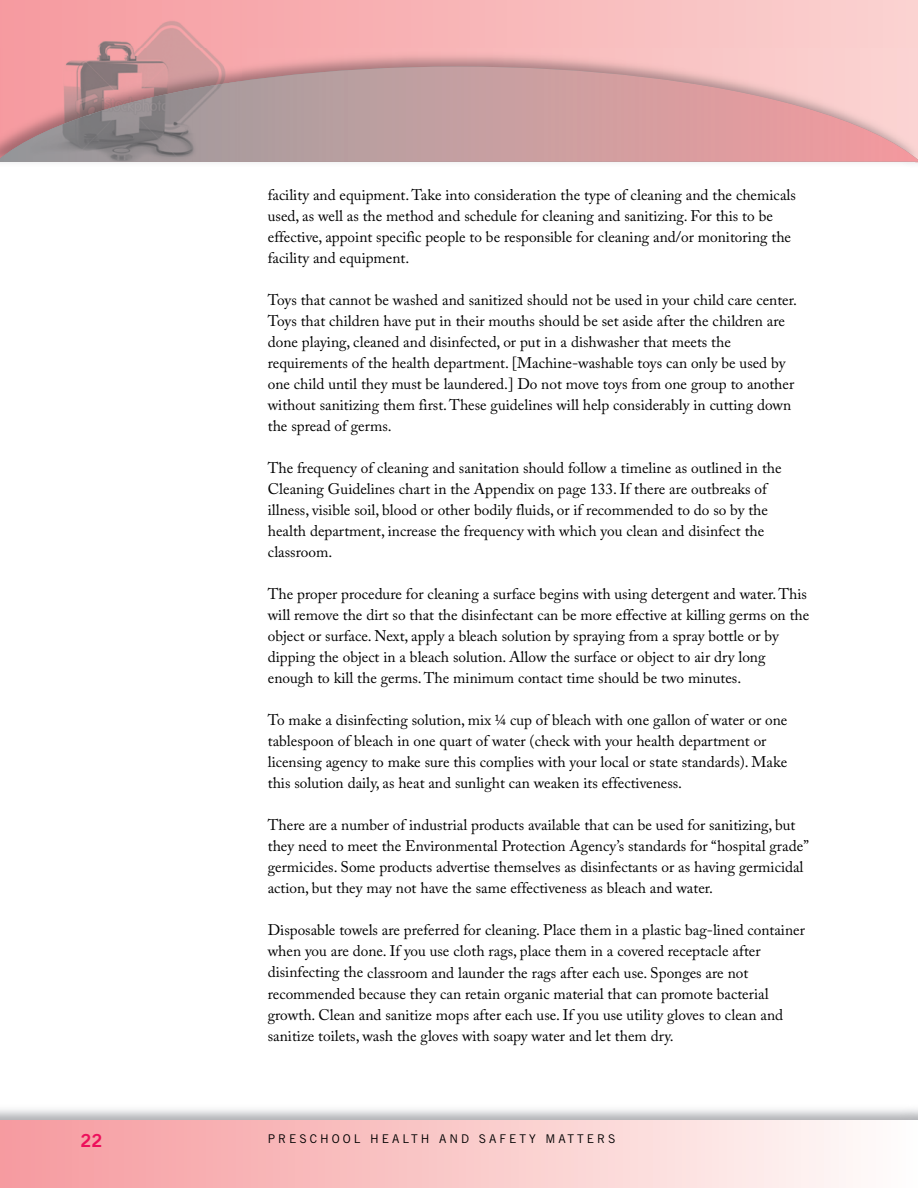
<style>
.page{position:relative;width:918px;height:1188px;background:#fff}
.page>*{position:absolute;margin:0;border:0;box-sizing:border-box;transform-origin:0 0}
.t1{font:18px "Trade Gothic Bold Two";color:#ed105b}
.t2{font:15.3px/21px "Adobe Caslon Pro";color:#000}
.t3{font:12px "Trade Gothic";letter-spacing:.25em;color:#000}
</style>
<div class="page">
<div style="left:0;top:1120px;width:917px;height:67px;background:linear-gradient(to right,#f6999d,#fefcfa)"></div>
<svg style="left:241px;top:0;width:676px;height:48px;background:#f8bcbd"></svg>
<img style="left:0;top:48px;width:917px;height:116px">
<svg style="left:0;top:67px;width:917px;height:95px;background:#d1a3a5"></svg>
<img style="left:0;top:81px;width:239px;height:81px">
<p class="t2" style="left:268px;top:186px;width:529px">facility and equipment. Take into consideration the type of cleaning and the chemicals used, as well as the method and schedule for cleaning and sanitizing. For this to be effective, appoint specific people to be responsible for cleaning and/or monitoring the facility and equipment.</p>
<p class="t2" style="left:268px;top:291px;width:530px">Toys that cannot be washed and sanitized should not be used in your child care center.<br>Toys that children have put in their mouths should be set aside after the children are done playing, cleaned and disinfected, or put in a dishwasher that meets the requirements of the health department. [Machine-washable toys can only be used by one child until they must be laundered.] Do not move toys from one group to another without sanitizing them first. These guidelines will help considerably in cutting down the spread of germs.</p>
<p class="t2" style="left:268px;top:459px;width:515px">The frequency of cleaning and sanitation should follow a timeline as outlined in the Cleaning Guidelines chart in the Appendix on page 133. If there are outbreaks of illness, visible soil, blood or other bodily fluids, or if recommended to do so by the health department, increase the frequency with which you clean and disinfect the classroom.</p>
<p class="t2" style="left:268px;top:585px;width:543px">The proper procedure for cleaning a surface begins with using detergent and water. This will remove the dirt so that the disinfectant can be more effective at killing germs on the object or surface. Next, apply a bleach solution by spraying from a spray bottle or by dipping the object in a bleach solution. Allow the surface or object to air dry long enough to kill the germs. The minimum contact time should be two minutes.</p>
<p class="t2" style="left:268px;top:711px;width:521px">To make a disinfecting solution, mix ¼ cup of bleach with one gallon of water or one tablespoon of bleach in one quart of water (check with your health department or licensing agency to make sure this complies with your local or state standards). Make this solution daily, as heat and sunlight can weaken its effectiveness.</p>
<p class="t2" style="left:268px;top:816px;width:542px">There are a number of industrial products available that can be used for sanitizing, but they need to meet the Environmental Protection Agency’s standards for “hospital grade” germicides. Some products advertise themselves as disinfectants or as having germicidal action, but they may not have the same effectiveness as bleach and water.</p>
<p class="t2" style="left:268px;top:921px;width:538px">Disposable towels are preferred for cleaning. Place them in a plastic bag-lined container when you are done. If you use cloth rags, place them in a covered receptacle after disinfecting the classroom and launder the rags after each use. Sponges are not recommended because they can retain organic material that can promote bacterial growth. Clean and sanitize mops after each use. If you use utility gloves to clean and sanitize toilets, wash the gloves with soapy water and let them dry.</p>
<p class="t1" style="left:81px;top:1134px;width:23px">22</p>
<p class="t3" style="left:268px;top:1134px;width:349px">PRESCHOOL HEALTH AND SAFETY MATTERS</p>
</div>
